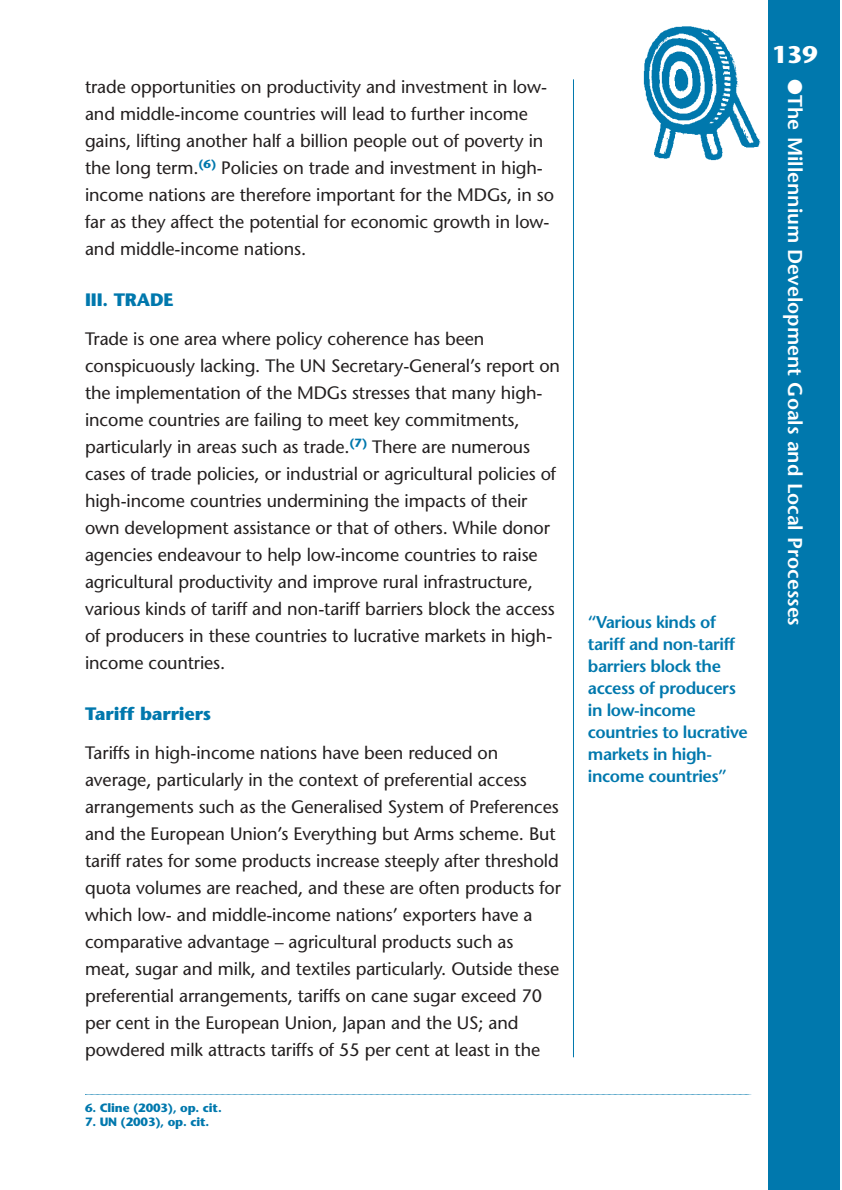
<style>
.page{position:relative;width:842px;height:1190px;background:#fff}
.page>*{position:absolute;margin:0;border:0;box-sizing:border-box;transform-origin:0 0}
.t1{font:700 24px "Stone Sans";color:#fff}
.t2{font:600 20px "Stone Sans";color:#fff}
.t3{font:18px/27px "Stone Sans";letter-spacing:-.005em;color:#231f1f}
.t4{font:700 18px "Stone Sans";letter-spacing:-.005em;color:#0078ad}
.t5{font:600 17px/22px "Stone Sans";letter-spacing:-.025em;color:#0078ad}
.t6{font:700 12px "Stone Sans";letter-spacing:-.015em;color:#0078ad}
</style>
<div class="page">
<div style="left:768px;top:0;width:72px;height:1190px;background:#0078ad"></div>
<hr style="left:573px;top:79px;width:1px;height:978px;background:#0078ad">
<img style="left:643px;top:26px;width:118px;height:135px">
<svg style="left:85px;top:1094px;width:667px;height:1px"></svg>
<p class="t3" style="left:85px;top:75px;width:471px">trade opportunities on productivity and investment in low&shy;and middle-income countries will lead to further income gains, lifting another half a billion people out of poverty in the long term.<sup>(6)</sup> Policies on trade and investment in high&shy;income nations are therefore important for the MDGs, in so far as they affect the potential for economic growth in low&shy;and middle-income nations.</p>
<p class="t4" style="left:85px;top:292px;width:90px">III. TRADE</p>
<p class="t3" style="left:85px;top:327px;width:477px">Trade is one area where policy coherence has been conspicuously lacking. The UN Secretary-General’s report on the implementation of the MDGs stresses that many high&shy;income countries are failing to meet key commitments, particularly in areas such as trade.<sup>(7)</sup> There are numerous cases of trade policies, or industrial or agricultural policies of high-income countries undermining the impacts of their own development assistance or that of others. While donor agencies endeavour to help low-income countries to raise agricultural productivity and improve rural infrastructure, various kinds of tariff and non-tariff barriers block the access of producers in these countries to lucrative markets in high&shy;income countries.</p>
<p class="t4" style="left:85px;top:706px;width:128px">Tariff barriers</p>
<p class="t3" style="left:85px;top:741px;width:478px">Tariffs in high-income nations have been reduced on average, particularly in the context of preferential access arrangements such as the Generalised System of Preferences and the European Union’s Everything but Arms scheme. But tariff rates for some products increase steeply after threshold quota volumes are reached, and these are often products for which low- and middle-income nations’ exporters have a comparative advantage – agricultural products such as meat, sugar and milk, and textiles particularly. Outside these preferential arrangements, tariffs on cane sugar exceed 70 per cent in the European Union, Japan and the US; and powdered milk attracts tariffs of 55 per cent at least in the</p>
<p class="t6" style="left:85px;top:1103px;width:138px">6. Cline (2003), op. cit.</p>
<p class="t6" style="left:85px;top:1117px;width:126px">7. UN (2003), op. cit.</p>
<p class="t5" style="left:588px;top:613px;width:161px">“Various kinds of tariff and non-tariff barriers block the access of producers in low-income countries to lucrative markets in high&shy;income countries”</p>
<h1 class="t1" style="left:772px;top:45px;width:47px">139</h1>
<p class="t2" style="left:803px;top:79px;width:548px;rotate:90deg">●The Millennium Development Goals and Local Processes</p>
</div>
